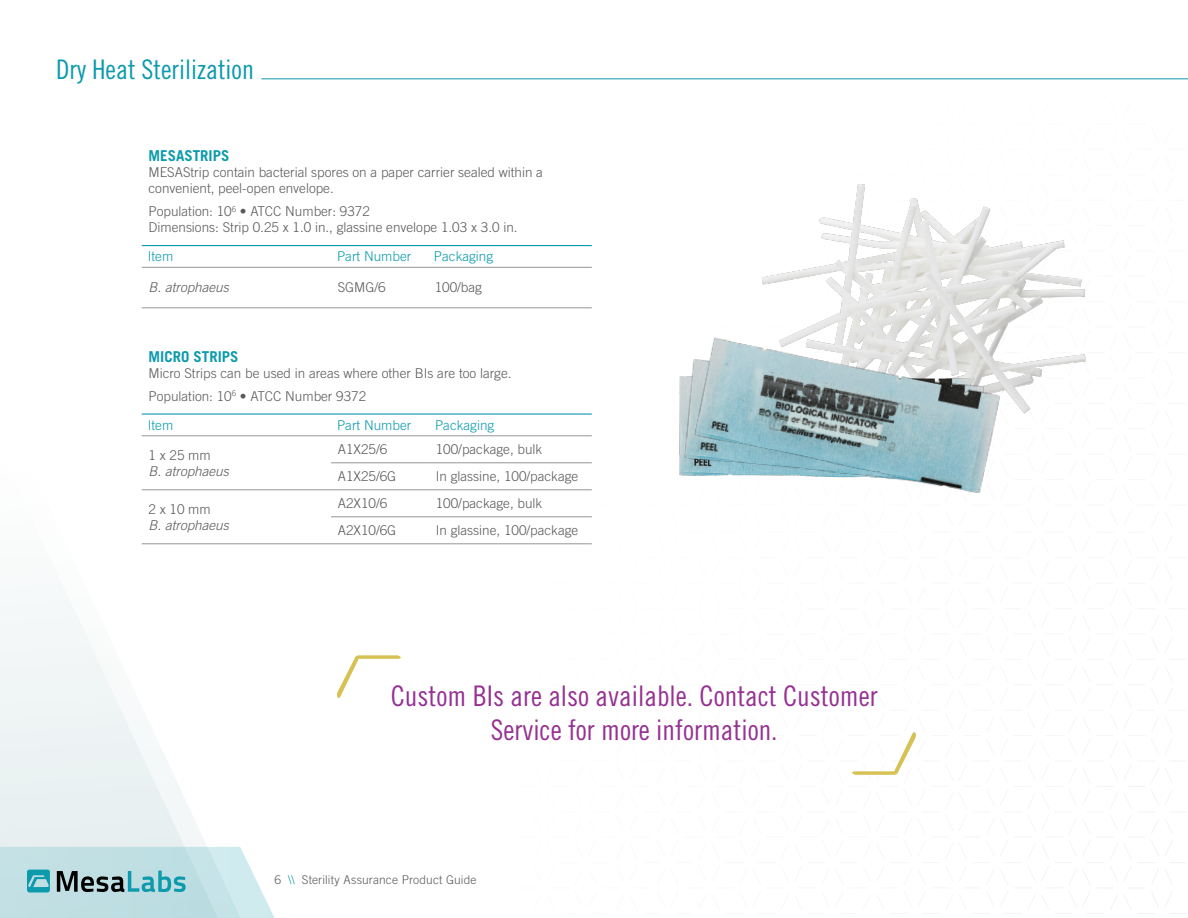
<style>
.page{position:relative;width:1188px;height:918px;background:#fff}
.page>*{position:absolute;margin:0;border:0;box-sizing:border-box;transform-origin:0 0}
.t1{font:28.35px/34px "Trade Gothic LT Pro Cn 18";color:#953192;text-align:center}
.t2{font:27px "Trade Gothic LT Pro Cn 18";color:#0c9aac}
.t3{font:700 15px "Trade Gothic LT Std";color:#0c9aac}
.t4{font:300 13.5px/16.2px "Trade Gothic LT Std";color:#58595b}
.t5{font:300 13.5px "Trade Gothic LT Std";color:#0c9aac}
.t6{font:italic 300 13.5px "Trade Gothic LT Std";color:#58595b}
.t7{font:300 12px "Trade Gothic LT Std";letter-spacing:.01em;color:#58595b}
.s1{color:#0c9aac}
</style>
<div class="page">
<svg style="left:987px;top:726px;width:199px;height:188px"></svg>
<svg style="left:0;top:245px;width:342px;height:602px"></svg>
<svg style="left:0;top:847px;width:275px;height:71px;background:#b7d8dc"></svg>
<hr style="left:261px;top:78px;width:927px;height:1px;background:#0c9aac">
<img style="left:762px;top:184px;width:324px;height:182px">
<img style="left:573px;top:283px;width:480px;height:261px">
<svg style="left:337px;top:655px;width:64px;height:45px"></svg>
<svg style="left:852px;top:732px;width:64px;height:43px"></svg>
<hr style="left:142px;top:413px;width:189px;height:2px;background:#0c9aac">
<hr style="left:331px;top:413px;width:98px;height:2px;background:#0c9aac">
<hr style="left:429px;top:413px;width:163px;height:2px;background:#0c9aac">
<hr style="left:142px;top:436px;width:189px;height:1px;background:#939598">
<hr style="left:331px;top:436px;width:98px;height:1px;background:#939598">
<hr style="left:429px;top:436px;width:163px;height:1px;background:#939598">
<hr style="left:331px;top:463px;width:98px;height:1px;background:#939598">
<hr style="left:429px;top:463px;width:163px;height:1px;background:#939598">
<hr style="left:142px;top:490px;width:189px;height:1px;background:#939598">
<hr style="left:331px;top:490px;width:98px;height:1px;background:#939598">
<hr style="left:429px;top:490px;width:163px;height:1px;background:#939598">
<hr style="left:331px;top:517px;width:98px;height:1px;background:#939598">
<hr style="left:429px;top:517px;width:163px;height:1px;background:#939598">
<hr style="left:142px;top:544px;width:189px;height:1px;background:#939598">
<hr style="left:331px;top:544px;width:98px;height:1px;background:#939598">
<hr style="left:429px;top:544px;width:163px;height:1px;background:#939598">
<hr style="left:142px;top:245px;width:189px;height:1px;background:#0c9aac">
<hr style="left:331px;top:245px;width:97px;height:1px;background:#0c9aac">
<hr style="left:428px;top:245px;width:164px;height:1px;background:#0c9aac">
<hr style="left:142px;top:267px;width:189px;height:1px;background:#939598">
<hr style="left:331px;top:267px;width:97px;height:1px;background:#939598">
<hr style="left:428px;top:267px;width:164px;height:1px;background:#939598">
<hr style="left:142px;top:308px;width:189px;height:1px;background:#939598">
<hr style="left:331px;top:308px;width:97px;height:1px;background:#939598">
<hr style="left:428px;top:308px;width:164px;height:1px;background:#939598">
<h2 class="t2" style="left:56px;top:53px;width:199px">Dry Heat Sterilization</h2>
<p class="t3" style="left:148px;top:146px;width:82px">MESASTRIPS</p>
<p class="t4" style="left:148px;top:164px;width:396px">MESAStrip contain bacterial spores on a paper carrier sealed within a convenient, peel-open envelope.</p>
<p class="t4" style="left:148px;top:203px;width:371px">Population: 10<sup>6</sup> • ATCC Number: 9372<br>Dimensions: Strip 0.25 x 1.0 in., glassine envelope 1.03 x 3.0 in.</p>
<p class="t5" style="left:148px;top:249px;width:27px">Item</p>
<p class="t5" style="left:337px;top:249px;width:76px">Part Number</p>
<p class="t5" style="left:434px;top:249px;width:61px">Packaging</p>
<p class="t6" style="left:149px;top:280px;width:82px">B. atrophaeus</p>
<p class="t4" style="left:338px;top:279px;width:50px">SGMG/6</p>
<p class="t4" style="left:435px;top:279px;width:49px">100/bag</p>
<p class="t3" style="left:148px;top:347px;width:92px">MICRO STRIPS</p>
<p class="t4" style="left:148px;top:361px;width:365px;line-height:23px">Micro Strips can be used in areas where other BIs are too large.<br>Population: 10<sup>6</sup> • ATCC Number 9372</p>
<p class="t5" style="left:148px;top:417px;width:27px">Item</p>
<p class="t5" style="left:337px;top:417px;width:76px">Part Number</p>
<p class="t5" style="left:435px;top:417px;width:61px">Packaging</p>
<p class="t4" style="left:149px;top:447px;width:64px">1 x 25 mm</p>
<p class="t6" style="left:149px;top:463px;width:82px">B. atrophaeus</p>
<p class="t4" style="left:338px;top:441px;width:51px">A1X25/6</p>
<p class="t4" style="left:436px;top:441px;width:108px">100/package, bulk</p>
<p class="t4" style="left:338px;top:468px;width:60px">A1X25/6G</p>
<p class="t4" style="left:436px;top:468px;width:144px">In glassine, 100/package</p>
<p class="t4" style="left:149px;top:501px;width:64px">2 x 10 mm</p>
<p class="t6" style="left:149px;top:517px;width:82px">B. atrophaeus</p>
<p class="t4" style="left:338px;top:495px;width:51px">A2X10/6</p>
<p class="t4" style="left:436px;top:495px;width:108px">100/package, bulk</p>
<p class="t4" style="left:338px;top:522px;width:60px">A2X10/6G</p>
<p class="t4" style="left:436px;top:522px;width:144px">In glassine, 100/package</p>
<h1 class="t1" style="left:391px;top:679px;width:488px">Custom BIs are also available. Contact Customer<br>Service for more information.</h1>
<p class="t7" style="left:274px;top:873px;width:204px">6 <span class="s1">\\</span> Sterility Assurance Product Guide</p>
</div>
